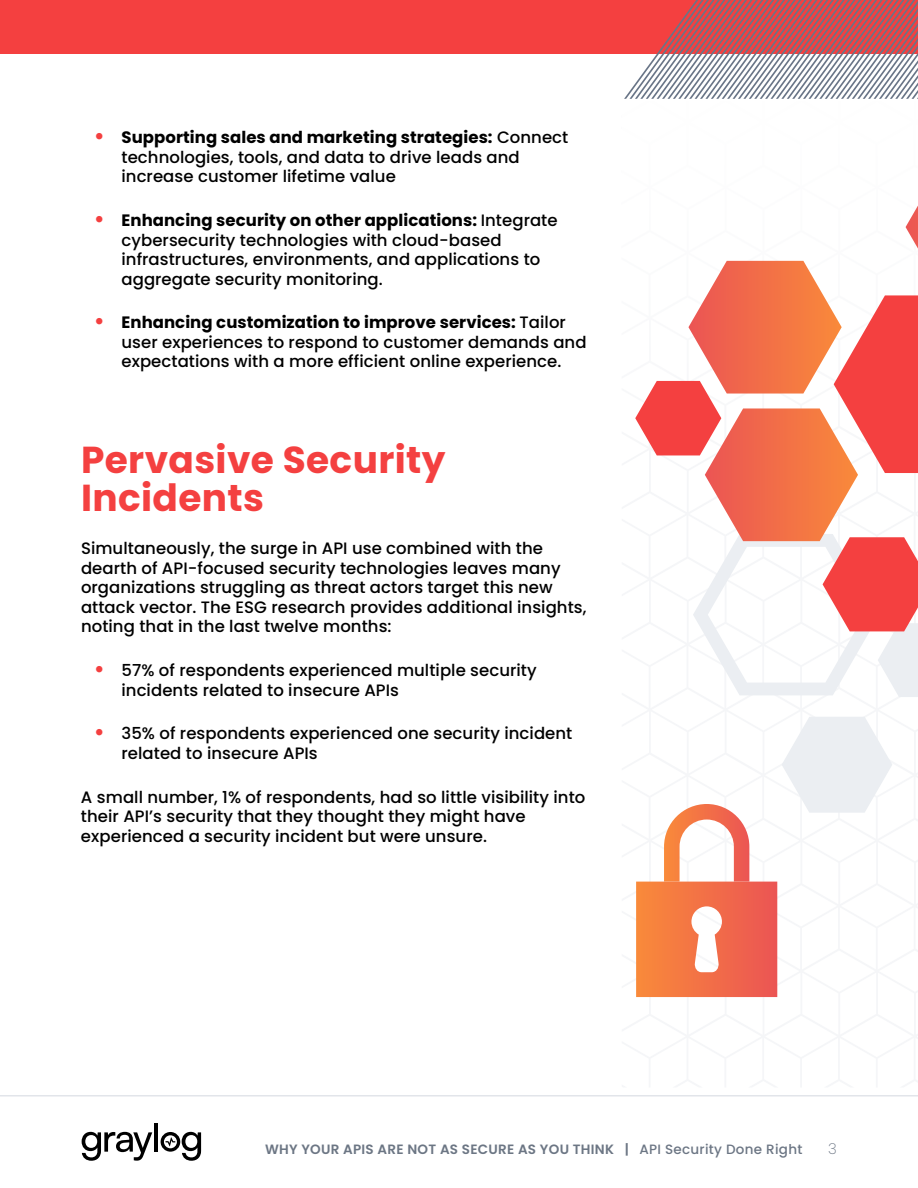
<style>
.page{position:relative;width:918px;height:1188px;background:#fff}
.page>*{position:absolute;margin:0;border:0;box-sizing:border-box;transform-origin:0 0}
.t1{font:700 37.5px/37.5px "Poppins";letter-spacing:.01em;color:#f44040}
.t2{font:500 16.5px/19.5px "Poppins";letter-spacing:.005em;color:#000}
.t3{font:200 15px "Poppins";color:#6c7684}
.t4{font:600 13.5px "Poppins";letter-spacing:.02em;color:#6c7684}
.s1{font-family:"Arial";font-weight:900;font-size:19.5px;color:#f44040}
.s2{font-weight:700}
.s3{font-weight:500}
</style>
<div class="page">
<div style="left:0;top:0;width:918px;height:54px;background:#f44040"></div>
<hr style="left:0;top:1095px;width:918px;height:1px;background:#e2e5ea">
<svg style="left:636px;top:717px;width:256px;height:280px"></svg>
<svg style="left:906px;top:206px;width:12px;height:43px"></svg>
<svg style="left:635px;top:261px;width:283px;height:436px"></svg>
<svg style="left:624px;top:0;width:294px;height:99px"></svg>
<svg style="left:82px;top:1132px;width:70px;height:29px"></svg>
<hr style="left:155px;top:1123px;width:3px;height:29px;background:#000">
<svg style="left:161px;top:1132px;width:40px;height:29px"></svg>
<p class="t2" style="left:122px;top:128px;width:448px;text-indent:-27px"><span class="s1">•</span> <span class="s2">Supporting sales and marketing strategies:</span> Connect technologies, tools, and data to drive leads and increase customer lifetime value</p>
<p class="t2" style="left:122px;top:211px;width:438px;text-indent:-27px"><span class="s1">•</span> <span class="s2">Enhancing security on other applications:</span> Integrate cybersecurity technologies with cloud-based infrastructures, environments, and applications to aggregate security monitoring.</p>
<p class="t2" style="left:122px;top:313px;width:467px;text-indent:-27px"><span class="s1">•</span> <span class="s2">Enhancing customization to improve services:</span> Tailor user experiences to respond to customer demands and expectations with a more efficient online experience.</p>
<h1 class="t1" style="left:81px;top:441px;width:366px">Pervasive Security<br>Incidents</h1>
<p class="t2" style="left:81px;top:539px;width:507px">Simultaneously, the surge in API use combined with the dearth of API-focused security technologies leaves many organizations struggling as threat actors target this new attack vector. The ESG research provides additional insights, noting that in the last twelve months:</p>
<p class="t2" style="left:122px;top:661px;width:417px;text-indent:-27px"><span class="s1">•</span> 57% of respondents experienced multiple security incidents related to insecure APIs</p>
<p class="t2" style="left:122px;top:724px;width:452px;text-indent:-27px"><span class="s1">•</span> 35% of respondents experienced one security incident related to insecure APIs</p>
<p class="t2" style="left:81px;top:787px;width:506px">A small number, 1% of respondents, had so little visibility into their API’s security that they thought they might have experienced a security incident but were unsure.</p>
<p class="t4" style="left:265px;top:1141px;width:539px">WHY YOUR APIS ARE NOT AS SECURE AS YOU THINK | <span class="s3">API Security Done Right</span></p>
<p class="t3" style="left:828px;top:1140px;width:10px">3</p>
</div>
